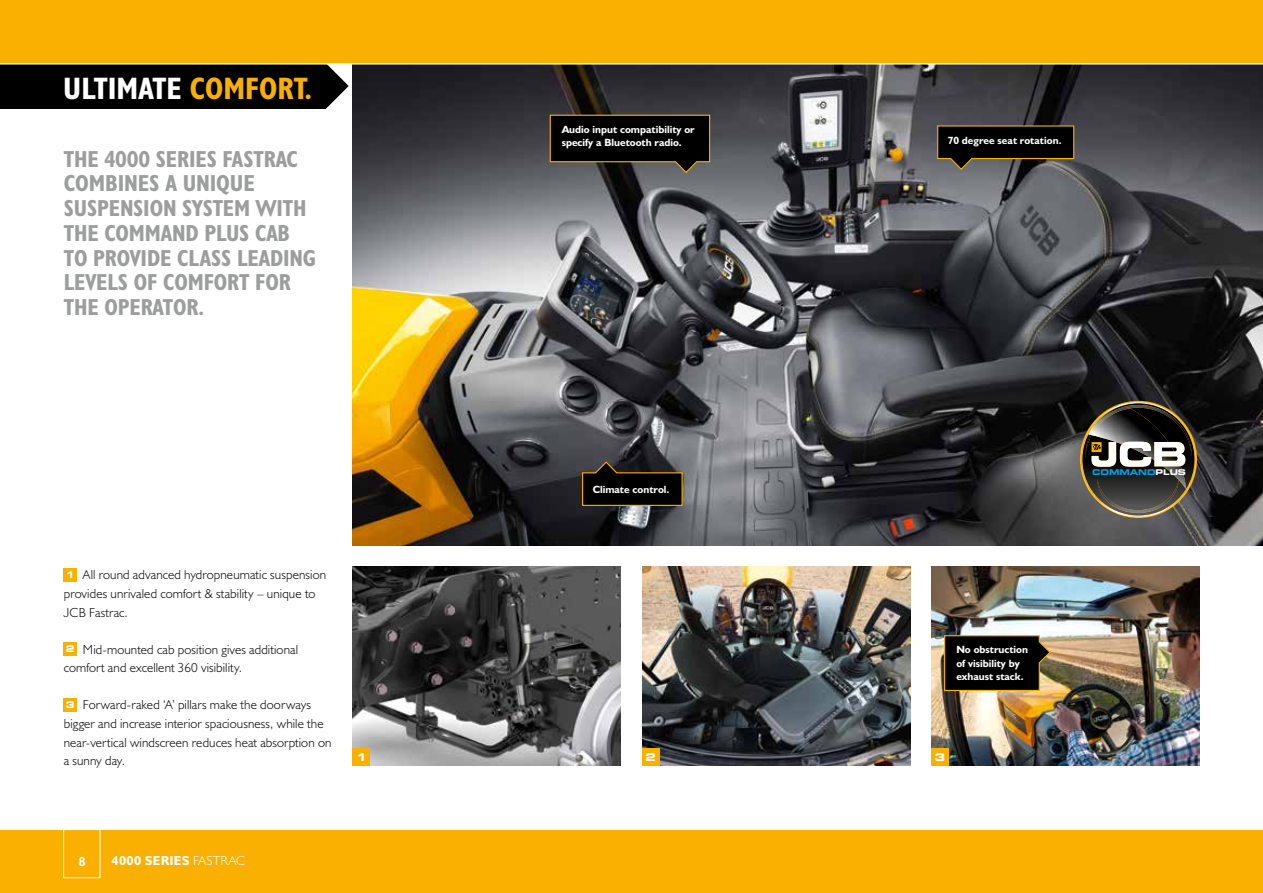
<style>
.page{position:relative;width:1263px;height:893px;background:#fff}
.page>*{position:absolute;margin:0;border:0;box-sizing:border-box;transform-origin:0 0}
.t1{font:31.2px "JCB Bold Condensed";color:#fff}
.t2{font:23.25px/24.8px "JCB Bold Condensed";letter-spacing:-.005em;color:#9c9d9d}
.t3{font:13.2px/18.8px "JCB Light";letter-spacing:.01em;color:#000}
.t4{font:13.2px "JCB Bold";letter-spacing:.02em;color:#fff}
.t5{font:10.5px/13.5px "JCB Bold";color:#fff}
.t6{font:700 expanded 10.5px "Square 721 BT";color:#fff}
.t7{font:700 expanded 7.8px "Square 721 BT";color:#009ee3}
.s1{color:#f9b000}
.s2{font-family:"Square 721 BT";font-weight:700;font-stretch:expanded;font-size:9.15px;color:#fff}
.s3{font-family:"JCB Light"}
.s4{color:#fff}
</style>
<div class="page">
<img style="left:353px;top:566px;width:268px;height:199px">
<img style="left:642px;top:566px;width:268px;height:199px">
<svg style="left:326px;top:65px;width:23px;height:44px"></svg>
<div style="left:0;top:52px;width:326px;height:57px;background:#000"></div>
<div style="left:64px;top:568px;width:13px;height:13px;background:#f9b000"></div>
<div style="left:64px;top:642px;width:13px;height:14px;background:#f9b000"></div>
<div style="left:64px;top:698px;width:13px;height:13px;background:#f9b000"></div>
<div style="left:642px;top:748px;width:17px;height:17px;background:#f9b000"></div>
<img style="left:353px;top:65px;width:910px;height:480px">
<svg style="left:1080px;top:401px;width:117px;height:117px;background:#565144"></svg>
<svg style="left:549px;top:114px;width:162px;height:60px;background:#1b1810"></svg>
<svg style="left:936px;top:125px;width:139px;height:46px;background:#262118"></svg>
<svg style="left:581px;top:461px;width:102px;height:45px;background:#1b160c"></svg>
<img style="left:931px;top:566px;width:268px;height:199px">
<div style="left:353px;top:748px;width:17px;height:17px;background:#f9b000"></div>
<svg style="left:943px;top:635px;width:108px;height:57px;background:#211b0d"></svg>
<div style="left:931px;top:748px;width:17px;height:17px;background:#f9b000"></div>
<div style="left:0;top:829px;width:1263px;height:64px;background:#f9b000"></div>
<div style="left:63px;top:829px;width:37px;height:49px;border:1px solid #fff"></div>
<hr style="left:0;top:828px;width:1263px;height:2px;background:#fff">
<div style="left:0;top:0;width:1263px;height:64px;background:#f9b000"></div>
<hr style="left:0;top:63px;width:1263px;height:2px;background:#fff">
<h1 class="t1" style="left:63px;top:69px;width:250px">ULTIMATE <span class="s1">COMFORT.</span></h1>
<h2 class="t2" style="left:64px;top:146px;width:254px">THE 4000 SERIES FASTRAC<br>COMBINES A UNIQUE<br>SUSPENSION SYSTEM WITH<br>THE COMMAND PLUS CAB<br>TO PROVIDE CLASS LEADING<br>LEVELS OF COMFORT FOR<br>THE OPERATOR.</h2>
<p class="t3" style="left:64px;top:565px;width:264px"><span class="s2">1</span> All round advanced hydropneumatic suspension provides unrivaled comfort &amp; stability – unique to<br>JCB Fastrac.</p>
<p class="t3" style="left:64px;top:639px;width:236px"><span class="s2">2</span> Mid-mounted cab position gives additional comfort and excellent 360 visibility.</p>
<p class="t3" style="left:64px;top:695px;width:269px"><span class="s2">3</span> Forward-raked ‘A’ pillars make the doorways bigger and increase interior spaciousness, while the near-vertical windscreen reduces heat absorption on a sunny day.</p>
<p class="t6" style="left:356px;top:751px;width:12px">1</p>
<p class="t4" style="left:78px;top:853px;width:9px">8</p>
<p class="t4" style="left:112px;top:852px;width:135px">4000 SERIES <span class="s3">FASTRAC</span></p>
<p class="t5" style="left:562px;top:122px;width:135px">Audio input compatibility or specify a Bluetooth radio.</p>
<p class="t5" style="left:593px;top:482px;width:78px">Climate control.</p>
<p class="t6" style="left:645px;top:751px;width:12px">2</p>
<p class="t5" style="left:948px;top:134px;width:115px">70 degree seat rotation.</p>
<p class="t7" style="left:1092px;top:468px;width:95px">COMMAND<span class="s4">PLUS</span></p>
<p class="t5" style="left:956px;top:642px;width:73px">No obstruction of visibility by exhaust stack.</p>
<p class="t6" style="left:935px;top:751px;width:12px">3</p>
</div>
